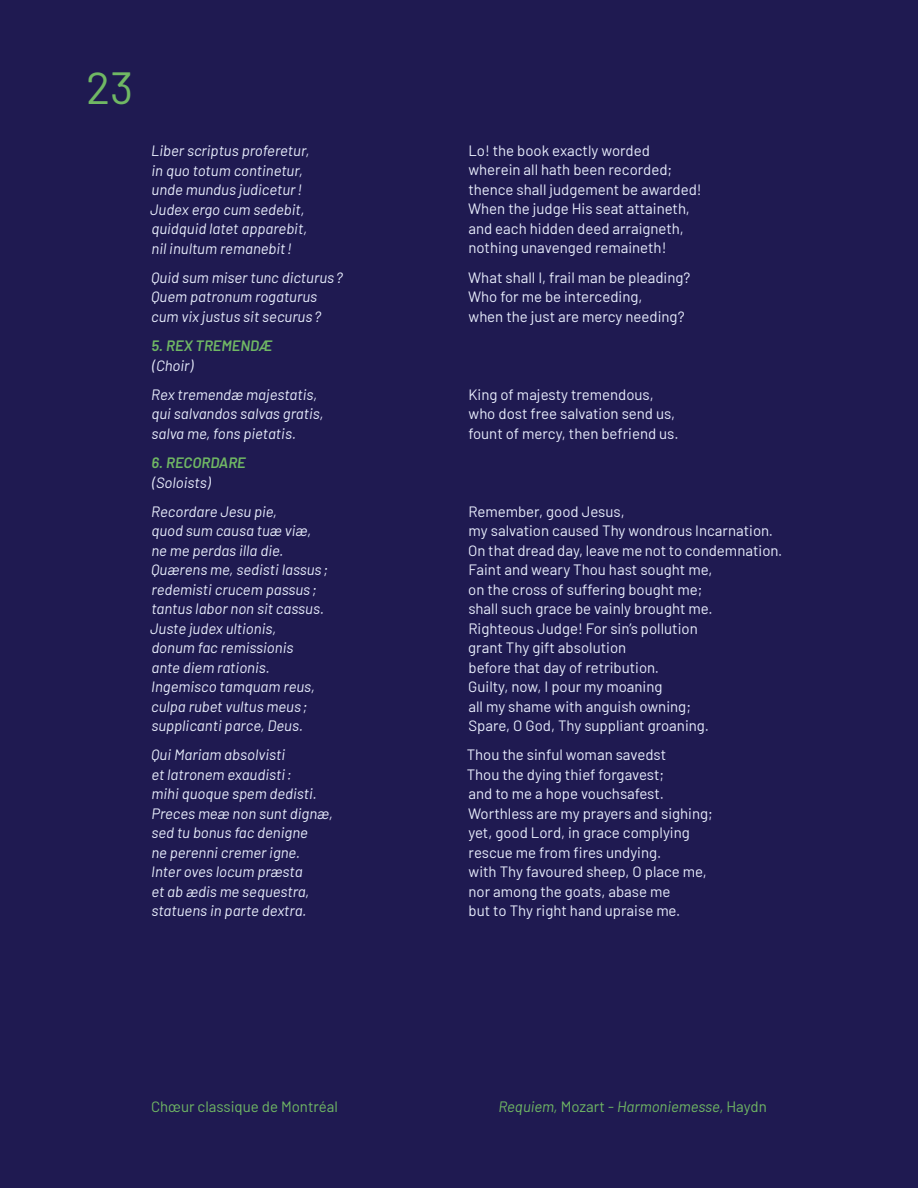
<style>
.page{position:relative;width:918px;height:1188px;background:#1f1a51}
.page>*{position:absolute;margin:0;border:0;box-sizing:border-box;transform-origin:0 0}
.t1{font:45px "Barlow";color:#70b864}
.t2{font:15px/19.5px "Barlow";color:#e8edfc}
.t3{font:italic 15px/19.5px "Barlow";color:#e8edfc}
.t4{font:italic 15px "Barlow";color:#70b864}
.t5{font:italic 600 15px "Barlow";color:#70b864}
.t6{font:15px "Barlow";color:#70b864}
.s1{font-style:normal}
</style>
<div class="page">
<h1 class="t1" style="left:86px;top:55px;width:49px">23</h1>
<p class="t3" style="left:150px;top:140px;width:161px">Liber scriptus proferetur, in quo totum continetur, unde mundus judicetur!<br>Judex ergo cum sedebit, quidquid latet apparebit, nil inultum remanebit!</p>
<p class="t3" style="left:151px;top:266px;width:193px">Quid sum miser tunc dicturus ?<br>Quem patronum rogaturus cum vix justus sit securus ?</p>
<p class="t5" style="left:152px;top:335px;width:122px">5. REX TREMENDÆ</p>
<p class="t3" style="left:151px;top:349px;width:168px;line-height:29.2px">(Choir)<br>Rex tremendæ majestatis,</p>
<p class="t3" style="left:151px;top:403px;width:174px">qui salvandos salvas gratis, salva me, fons pietatis.</p>
<p class="t5" style="left:152px;top:452px;width:96px">6. RECORDARE</p>
<p class="t3" style="left:151px;top:466px;width:127px;line-height:29.2px">(Soloists)<br>Recordare Jesu pie,</p>
<p class="t3" style="left:150px;top:520px;width:179px">quod sum causa tuæ viæ, ne me perdas illa die.<br>Quærens me, sedisti lassus ; redemisti crucem passus ; tantus labor non sit cassus.<br>Juste judex ultionis,<br>donum fac remissionis<br>ante diem rationis.<br>Ingemisco tamquam reus, culpa rubet vultus meus ; supplicanti parce, Deus.</p>
<p class="t3" style="left:151px;top:744px;width:183px">Qui Mariam absolvisti<br>et latronem exaudisti:<br>mihi quoque spem dedisti.<br>Preces meæ non sunt dignæ, sed tu bonus fac denigne<br>ne perenni cremer igne.<br>Inter oves locum præsta<br>et ab ædis me sequestra, statuens in parte dextra.</p>
<p class="t2" style="left:468px;top:140px;width:235px">Lo! the book exactly worded wherein all hath been recorded; thence shall judgement be awarded!<br>When the judge His seat attaineth, and each hidden deed arraigneth, nothing unavenged remaineth!</p>
<p class="t2" style="left:468px;top:266px;width:224px">What shall I, frail man be pleading?<br>Who for me be interceding,<br>when the just are mercy needing?</p>
<p class="t2" style="left:468px;top:383px;width:212px">King of majesty tremendous, who dost free salvation send us, fount of mercy, then befriend us.</p>
<p class="t2" style="left:468px;top:500px;width:316px">Remember, good Jesus,<br>my salvation caused Thy wondrous Incarnation.<br>On that dread day, leave me not to condemnation.<br>Faint and weary Thou hast sought me,<br>on the cross of suffering bought me;<br>shall such grace be vainly brought me.<br>Righteous Judge! For sin’s pollution<br>grant Thy gift absolution<br>before that day of retribution.<br>Guilty, now, I pour my moaning<br>all my shame with anguish owning;<br>Spare, O God, Thy suppliant groaning.</p>
<p class="t2" style="left:467px;top:744px;width:248px">Thou the sinful woman savedst<br>Thou the dying thief forgavest;<br>and to me a hope vouchsafest.<br>Worthless are my prayers and sighing; yet, good Lord, in grace complying rescue me from fires undying.<br>with Thy favoured sheep, O place me, nor among the goats, abase me<br>but to Thy right hand upraise me.</p>
<p class="t6" style="left:151px;top:1095px;width:188px">Chœur classique de Montréal</p>
<p class="t4" style="left:498px;top:1095px;width:270px">Requiem, <span class="s1">Mozart -</span> Harmoniemesse, <span class="s1">Haydn</span></p>
</div>
